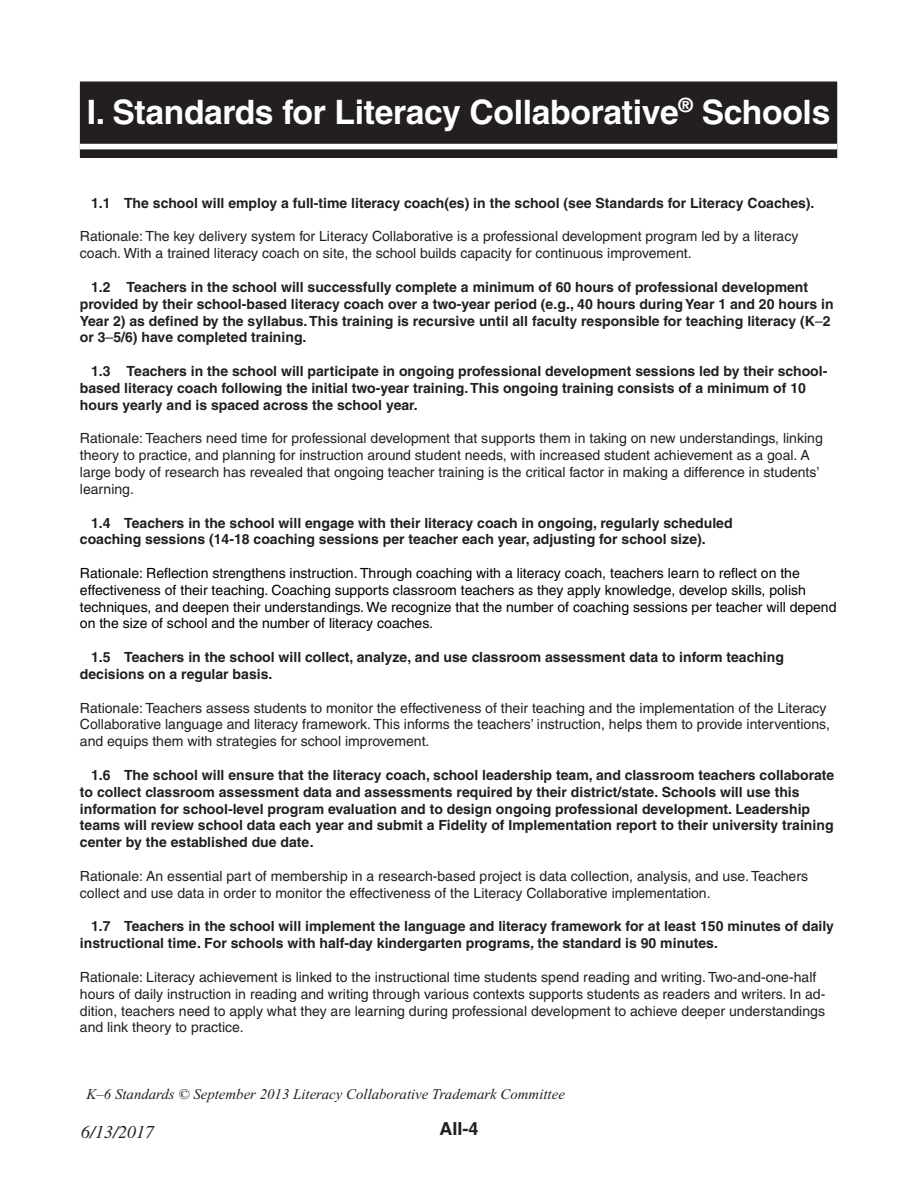
<style>
.page{position:relative;width:918px;height:1188px;background:#fff}
.page>*{position:absolute;margin:0;border:0;box-sizing:border-box;transform-origin:0 0}
.t1{font:700 53.4px/64.2px "Helvetica";color:#231f20}
.t2{font:700 33.6px "Helvetica";letter-spacing:-.01em;color:#fff}
.t3{font:700 20.85px "Helvetica";color:#231f20}
.t4{font:italic 18px "Times";color:#231f20}
.t5{font:700 18px "Helvetica";color:#231f20}
.t6{font:italic 14.85px "Times New Roman";color:#231f20}
.t7{font:700 14.1px/16.8px "Helvetica";color:#231f20}
.t8{font:14.1px/16.8px "Helvetica";color:#231f20}
.t9{font:14.1px/16.8px "Helvetica";color:#000}
.s1{font-weight:400}
.s2{font-style:italic}
</style>
<div class="page">
<div style="left:81px;top:82px;width:756px;height:75px;background:#231f20"></div>
<div style="left:80px;top:82px;width:757px;height:76px;border:1px solid #231f20"></div>
<div style="left:80px;top:144px;width:757px;height:5px;background:#fff"></div>
<p class="t2" style="left:87px;top:91px;width:745px">I. Standards for Literacy Collaborative<sup>®</sup> Schools</p>
<h1 class="t1" style="left:287px;top:156px;width:582px">Literacy Collaborative<sup>®<br></sup>K–6 Standards</h1>
<p class="t7" style="left:91px;top:194px;width:725px">1.1 The school will employ a full-time literacy coach(es) in the school (see Standards for Literacy Coaches).</p>
<p class="t8" style="left:80px;top:228px;width:720px">Rationale: The key delivery system for Literacy Collaborative is a professional development program led by a literacy coach. With a trained literacy coach on site, the school builds capacity for continuous improvement.</p>
<p class="t7" style="left:80px;top:278px;width:755px;text-indent:11px">1.2 Teachers in the school will successfully complete a minimum of 60 hours of professional development provided by their school-based literacy coach over a two-year period (e.g., 40 hours during Year 1 and 20 hours in Year 2) as defined by the syllabus. This training is recursive until all faculty responsible for teaching literacy (K<span class="s1">–</span>2 or 3<span class="s1">–</span>5/6) have completed training.</p>
<p class="t7" style="left:80px;top:362px;width:749px;text-indent:11px">1.3 Teachers in the school will participate in ongoing professional development sessions led by their school&shy;based literacy coach following the initial two-year training. This ongoing training consists of a minimum of 10 hours yearly and is spaced across the school year.</p>
<p class="t8" style="left:80px;top:430px;width:744px">Rationale: Teachers need time for professional development that supports them in taking on new understandings, linking theory to practice, and planning for instruction around student needs, with increased student achievement as a goal. A large body of research has revealed that ongoing teacher training is the critical factor in making a difference in students’ learning.</p>
<p class="t7" style="left:80px;top:514px;width:654px;text-indent:11px">1.4 Teachers in the school will engage with their literacy coach in ongoing, regularly scheduled coaching sessions (14-18 coaching sessions per teacher each year, adjusting for school size).</p>
<p class="t9" style="left:80px;top:565px;width:758px">Rationale: Reflection strengthens instruction. Through coaching with a literacy coach, teachers learn to reflect on the effectiveness of their teaching. Coaching supports classroom teachers as they apply knowledge, develop skills, polish techniques, and deepen their understandings. We recognize that the number of coaching sessions per teacher will depend on the size of school and the number of literacy coaches.</p>
<p class="t7" style="left:80px;top:649px;width:706px;text-indent:11px">1.5 Teachers in the school will collect, analyze, and use classroom assessment data to inform teaching decisions on a regular basis.</p>
<p class="t8" style="left:80px;top:699px;width:752px">Rationale: Teachers assess students to monitor the effectiveness of their teaching and the implementation of the Literacy<br>Collaborative language and literacy framework. This informs the teachers’ instruction, helps them to provide interventions, and equips them with strategies for school improvement.</p>
<p class="t7" style="left:80px;top:766px;width:756px;text-indent:11px">1.6 The school will ensure that the literacy coach, school leadership team, and classroom teachers collaborate to collect classroom assessment data and assessments required by their district/state. Schools will use this information for school-level program evaluation and to design ongoing professional development. Leadership teams will review school data each year and submit a Fidelity of Implementation report to their university training center by the established due date.</p>
<p class="t8" style="left:80px;top:868px;width:730px">Rationale: An essential part of membership in a research-based project is data collection, analysis, and use. Teachers collect and use data in order to monitor the effectiveness of the Literacy Collaborative implementation.</p>
<p class="t7" style="left:80px;top:918px;width:755px;text-indent:11px">1.7 Teachers in the school will implement the language and literacy framework for at least 150 minutes of daily instructional time. For schools with half-day kindergarten programs<span class="s2">,</span> the standard is 90 minutes<span class="s2">.</span></p>
<p class="t8" style="left:80px;top:969px;width:747px">Rationale: Literacy achievement is linked to the instructional time students spend reading and writing. Two-and-one-half hours of daily instruction in reading and writing through various contexts supports students as readers and writers. In ad&shy;dition, teachers need to apply what they are learning during professional development to achieve deeper understandings and link theory to practice.</p>
<h3 class="t3" style="left:216px;top:398px;width:13px">2</h3>
<h3 class="t3" style="left:290px;top:401px;width:122px">Introduction</h3>
<h3 class="t3" style="left:216px;top:564px;width:13px">4</h3>
<h3 class="t3" style="left:290px;top:567px;width:445px">Standards for Literacy Collaborative Schools</h3>
<h3 class="t3" style="left:216px;top:647px;width:13px">6</h3>
<h3 class="t3" style="left:290px;top:650px;width:313px">Standards for Literacy Coaches</h3>
<h3 class="t3" style="left:216px;top:730px;width:13px">9</h3>
<h3 class="t3" style="left:290px;top:775px;width:154px">from Standards</h3>
<h3 class="t3" style="left:216px;top:855px;width:13px">9</h3>
<h3 class="t3" style="left:290px;top:858px;width:113px">References</h3>
<p class="t6" style="left:87px;top:1086px;width:480px">K–6 Standards © September 2013 Literacy Collaborative Trademark Committee</p>
<p class="t4" style="left:81px;top:1122px;width:75px">6/13/2017</p>
<p class="t5" style="left:439px;top:1118px;width:41px">AII-4</p>
</div>
